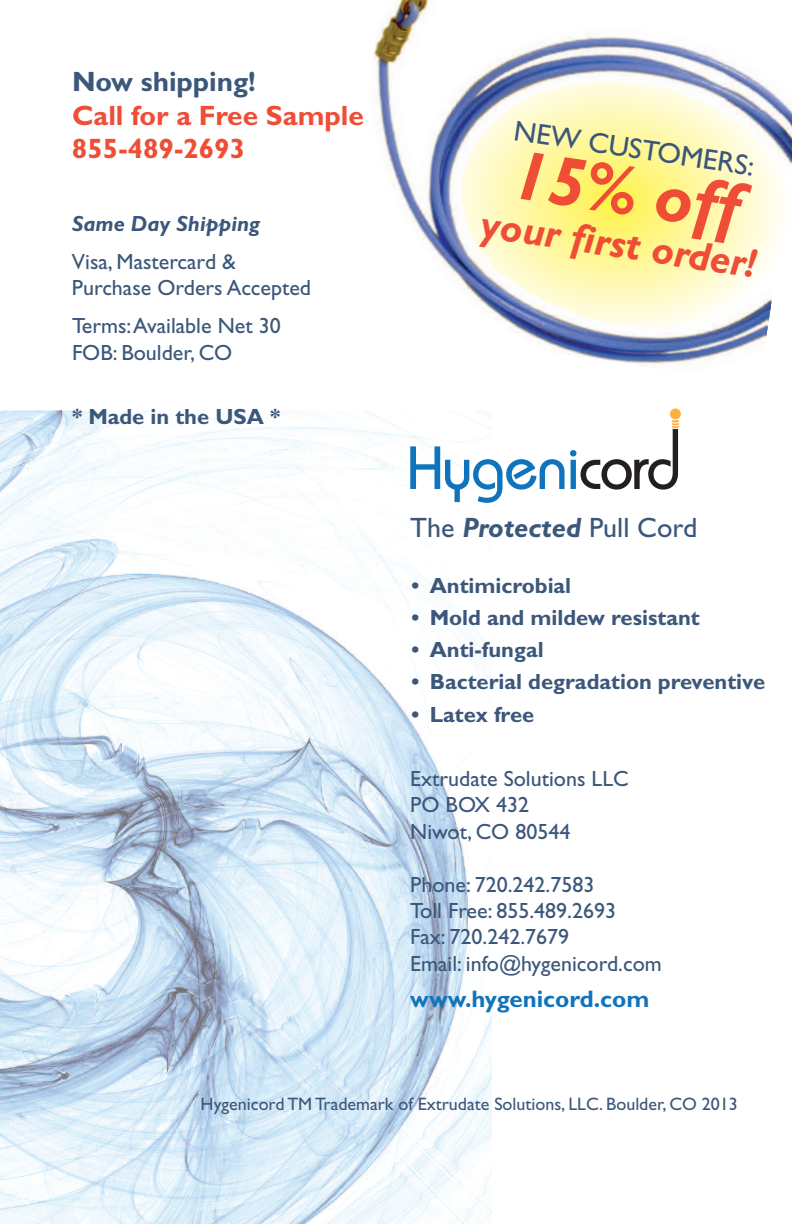
<style>
.page{position:relative;width:792px;height:1224px;background:#fff}
.page>*{position:absolute;margin:0;border:0;box-sizing:border-box;transform-origin:0 0}
.t1{font:italic 700 70px "Gill Sans";color:#ef4d35}
.t2{font:italic 700 40.8px "Gill Sans";color:#ef4d35}
.t3{font:28.8px "Gill Sans";color:#3b577a}
.t4{font:700 28px/33.6px "Gill Sans";color:#ef4d35}
.t5{font:28px "Gill Sans";color:#3b577a}
.t6{font:700 28px "Gill Sans";color:#3b577a}
.t7{font:700 24px "Gill Sans";color:#1074bc}
.t8{font:22px/26.4px "Gill Sans";color:#3b577a}
.t9{font:700 22px "Gill Sans";color:#3b577a}
.t10{font:italic 700 22px "Gill Sans";color:#3b577a}
.t11{font:18px "Gill Sans";color:#3b577a}
.s1{font-weight:700;font-style:italic}
</style>
<div class="page">
<img style="left:0;top:411px;width:492px;height:813px">
<svg style="left:410px;top:419px;width:269px;height:84px"></svg>
<div style="left:669px;top:408px;width:12px;height:12px;background:#fbb03f;border-radius:50%"></div>
<div style="left:669px;top:408px;width:13px;height:12px;border:1px solid #fff;border-radius:50%"></div>
<img style="left:373px;top:0;width:419px;height:367px">
<p class="t6" style="left:72px;top:71px;width:185px">Now shipping!</p>
<p class="t4" style="left:72px;top:101px;width:293px">Call for a Free Sample<br>855-489-2693</p>
<p class="t10" style="left:72px;top:215px;width:189px">Same Day Shipping</p>
<p class="t8" style="left:72px;top:250px;width:241px">Visa, Mastercard &amp;<br>Purchase Orders Accepted</p>
<p class="t8" style="left:72px;top:315px;width:210px">Terms:Available Net 30<br>FOB: Boulder, CO</p>
<p class="t9" style="left:72px;top:408px;width:210px">* Made in the USA *</p>
<h3 class="t3" style="left:516px;top:120px;width:244px;rotate:8deg">NEW CUSTOMERS:</h3>
<h1 class="t1" style="left:516px;top:148px;width:231px;rotate:8deg">15% off</h1>
<h2 class="t2" style="left:483px;top:209px;width:280px;rotate:8deg">your first order!</h2>
<p class="t5" style="left:410px;top:517px;width:289px">The <span class="s1">Protected</span> Pull Cord</p>
<p class="t9" style="left:412px;top:577px;width:161px">• Antimicrobial</p>
<p class="t9" style="left:412px;top:609px;width:290px">• Mold and mildew resistant</p>
<p class="t9" style="left:412px;top:642px;width:134px">• Anti-fungal</p>
<p class="t9" style="left:412px;top:674px;width:355px">• Bacterial degradation preventive</p>
<p class="t9" style="left:412px;top:706px;width:124px">• Latex free</p>
<p class="t8" style="left:410px;top:767px;width:220px">Extrudate Solutions LLC<br>PO BOX 432<br>Niwot, CO 80544</p>
<p class="t8" style="left:410px;top:873px;width:253px">Phone: 720.242.7583<br>Toll Free: 855.489.2693<br>Fax: 720.242.7679<br>Email: info@hygenicord.com</p>
<p class="t7" style="left:410px;top:990px;width:241px">www.hygenicord.com</p>
<p class="t11" style="left:201px;top:1097px;width:539px">HygenicordTMTrademark of Extrudate Solutions, LLC. Boulder, CO 2013</p>
</div>
